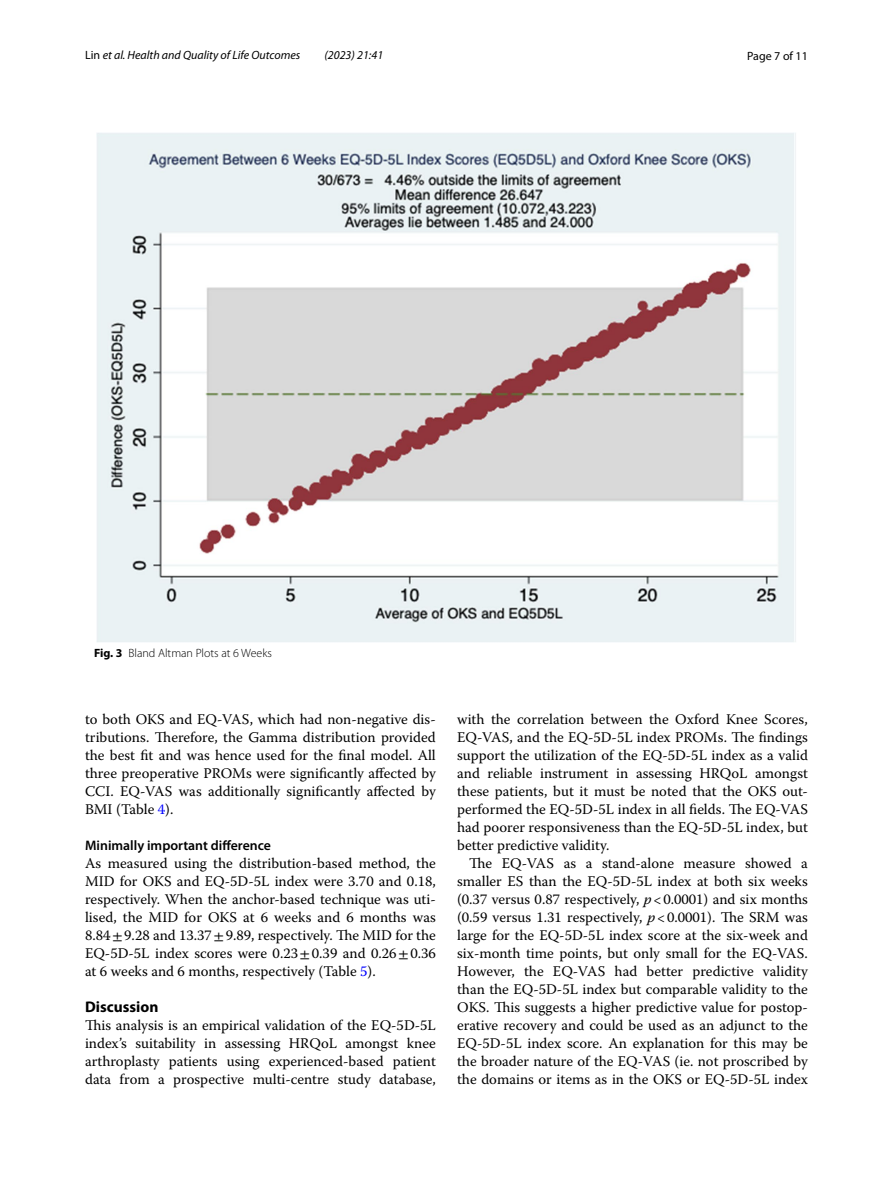
<style>
.page{position:relative;width:893px;height:1187px;background:#fff}
.page>*{position:absolute;margin:0;border:0;box-sizing:border-box;transform-origin:0 0}
.t1{font:700 15.45px "Myriad Pro";color:#000}
.t2{font:14.7px/18px "Warnock Pro";color:#000;text-align:justify}
.t3{font:600 13.8px "Myriad Pro";color:#000}
.t4{font:italic 12px "Myriad Pro";color:#000}
.t5{font:300 12px "Myriad Pro";color:#000}
.t6{font:12px "Myriad Pro";color:#000}
.s1{font-style:normal}
.s2{font-weight:700}
.s3{color:#00f}
.s4{font-family:"STIX"}
.s5{font-style:italic}
</style>
<div class="page">
<img style="left:96px;top:133px;width:700px;height:509px">
<p class="t4" style="left:85px;top:48px;width:217px"><span class="s1">Lin</span> et al. Health and Quality of Life Outcomes</p>
<p class="t4" style="left:324px;top:48px;width:60px">(2023) 21:41</p>
<p class="t6" style="left:747px;top:48px;width:62px">Page 7 of 11</p>
<p class="t5" style="left:94px;top:646px;width:179px"><span class="s2">Fig. 3</span> Bland Altman Plots at 6 Weeks</p>
<p class="t2" style="left:85px;top:710px;width:352px">to both OKS and EQ-VAS, which had non-negative dis&shy;tributions. Therefore, the Gamma distribution provided the best fit and was hence used for the final model. All three preoperative PROMs were significantly affected by CCI. EQ-VAS was additionally significantly affected by BMI (Table <span class="s3">4</span>).</p>
<p class="t3" style="left:85px;top:836px;width:187px">Minimally important difference</p>
<p class="t2" style="left:85px;top:854px;width:352px">As measured using the distribution-based method, the MID for OKS and EQ-5D-5L index were 3.70 and 0.18, respectively. When the anchor-based technique was uti&shy;lised, the MID for OKS at 6 weeks and 6 months was 8.84<span class="s4">±</span>9.28 and 13.37<span class="s4">±</span>9.89, respectively. The MID for the EQ-5D-5L index scores were 0.23<span class="s4">±</span>0.39 and 0.26<span class="s4">±</span>0.36 at 6 weeks and 6 months, respectively (Table <span class="s3">5</span>).</p>
<p class="t1" style="left:85px;top:996px;width:75px">Discussion</p>
<p class="t2" style="left:85px;top:1016px;width:352px">This analysis is an empirical validation of the EQ-5D-5L index’s suitability in assessing HRQoL amongst knee arthroplasty patients using experienced-based patient data from a prospective multi-centre study database,</p>
<p class="t2" style="left:457px;top:710px;width:352px">with the correlation between the Oxford Knee Scores, EQ-VAS, and the EQ-5D-5L index PROMs. The findings support the utilization of the EQ-5D-5L index as a valid and reliable instrument in assessing HRQoL amongst these patients, but it must be noted that the OKS out&shy;performed the EQ-5D-5L index in all fields. The EQ-VAS had poorer responsiveness than the EQ-5D-5L index, but better predictive validity.</p>
<p class="t2" style="left:457px;top:854px;width:352px;text-indent:12px">The EQ-VAS as a stand-alone measure showed a smaller ES than the EQ-5D-5L index at both six weeks (0.37 versus 0.87 respectively, <span class="s5">p</span>&lt;0.0001) and six months (0.59 versus 1.31 respectively, <span class="s5">p</span>&lt;0.0001). The SRM was large for the EQ-5D-5L index score at the six-week and six-month time points, but only small for the EQ-VAS.<br>However, the EQ-VAS had better predictive validity than the EQ-5D-5L index but comparable validity to the OKS. This suggests a higher predictive value for postop&shy;erative recovery and could be used as an adjunct to the EQ-5D-5L index score. An explanation for this may be the broader nature of the EQ-VAS (ie. not proscribed by the domains or items as in the OKS or EQ-5D-5L index</p>
</div>
